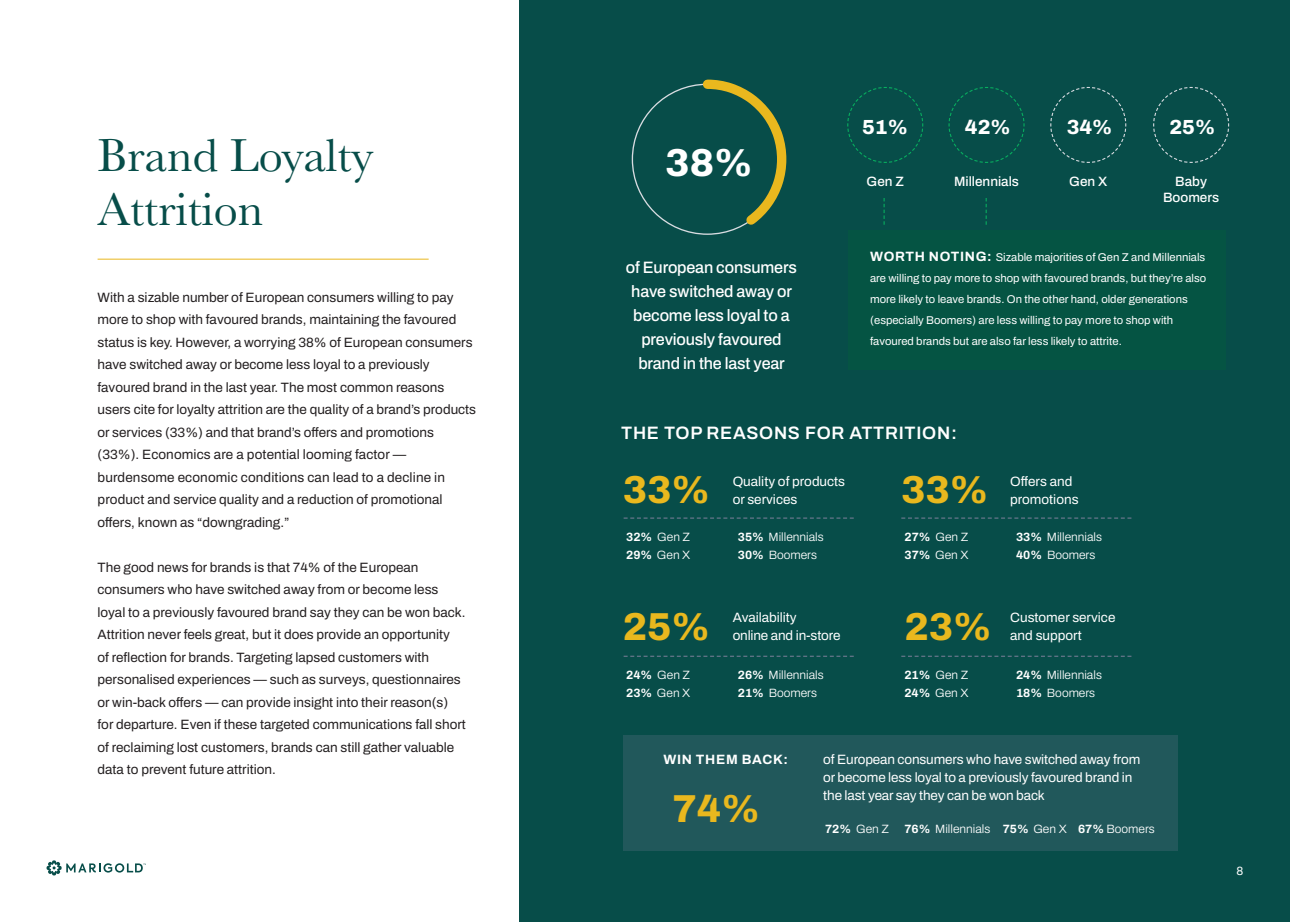
<style>
.page{position:relative;width:1290px;height:922px;background:#fff}
.page>*{position:absolute;margin:0;border:0;box-sizing:border-box;transform-origin:0 0}
.t1{font:48px/54px "Baskerville";color:#074d49}
.t2{font:800 39px "Archivo";color:#e9b81e}
.t3{font:800 39px "Archivo";color:#fff}
.t4{font:800 20.4px "Archivo";color:#fff}
.t5{font:600 18px "Archivo";letter-spacing:.04em;color:#fff}
.t6{font:500 16.5px/24px "Archivo";letter-spacing:-.01em;color:#fff;text-align:center}
.t7{font:13.5px/22.5px "Archivo";color:#231f20}
.t8{font:13.5px/18px "Archivo";letter-spacing:-.01em;color:#fff}
.t9{font:500 13.5px/15.8px "Archivo";color:#fff;text-align:center}
.t10{font:700 13.5px "Archivo";letter-spacing:.05em;color:#fff}
.t11{font:300 12px "Archivo";color:#fff}
.t12{font:12px "Archivo";color:#fff}
.t13{font:11.25px/21px "Archivo";color:#fff}
.s1{font-weight:700;font-size:13.5px}
.s2{font-weight:700}
</style>
<div class="page">
<div style="left:652px;top:0;width:637px;height:922px;background:#074d49"></div>
<svg style="left:46px;top:860px;width:100px;height:15px"></svg>
<hr style="left:98px;top:259px;width:330px;height:1px;background:#e9b71f">
<div style="left:519px;top:0;width:709px;height:922px;background:#074d49"></div>
<div style="left:622px;top:736px;width:555px;height:115px;background:#21585b"></div>
<svg style="left:623px;top:656px;width:230px;height:1px"></svg>
<svg style="left:901px;top:656px;width:230px;height:1px"></svg>
<svg style="left:623px;top:517px;width:230px;height:2px"></svg>
<svg style="left:901px;top:517px;width:230px;height:2px"></svg>
<svg style="left:631px;top:79px;width:156px;height:156px"></svg>
<svg style="left:847px;top:87px;width:76px;height:76px"></svg>
<svg style="left:948px;top:87px;width:76px;height:76px"></svg>
<svg style="left:1050px;top:86px;width:76px;height:77px"></svg>
<svg style="left:1153px;top:86px;width:76px;height:77px"></svg>
<div style="left:848px;top:231px;width:377px;height:139px;background:#055443"></div>
<svg style="left:883px;top:198px;width:1px;height:27px"></svg>
<svg style="left:985px;top:198px;width:1px;height:27px"></svg>
<p class="t1" style="left:98px;top:129px;width:277px">Brand Loyalty<br>Attrition</p>
<p class="t7" style="left:98px;top:286px;width:380px">With a sizable number of European consumers willing to pay more to shop with favoured brands, maintaining the favoured status is key. However, a worrying 38% of European consumers have switched away or become less loyal to a previously favoured brand in the last year. The most common reasons users cite for loyalty attrition are the quality of a brand’s products or services (33%) and that brand’s offers and promotions (33%). Economics are a potential looming factor — burdensome economic conditions can lead to a decline in product and service quality and a reduction of promotional offers, known as “downgrading.”</p>
<p class="t7" style="left:98px;top:556px;width:370px">The good news for brands is that 74% of the European consumers who have switched away from or become less loyal to a previously favoured brand say they can be won back.<br>Attrition never feels great, but it does provide an opportunity<br>of reflection for brands. Targeting lapsed customers with personalised experiences — such as surveys, questionnaires or win-back offers — can provide insight into their reason(s) for departure. Even if these targeted communications fall short of reclaiming lost customers, brands can still gather valuable data to prevent future attrition.</p>
<p class="t3" style="left:665px;top:133px;width:89px">38%</p>
<p class="t6" style="left:625px;top:255px;width:172px">of European consumers have switched away or become less loyal to a previously favoured brand in the last year</p>
<p class="t4" style="left:862px;top:112px;width:47px">51%</p>
<p class="t4" style="left:964px;top:112px;width:47px">42%</p>
<p class="t4" style="left:1066px;top:112px;width:47px">34%</p>
<p class="t4" style="left:1169px;top:112px;width:47px">25%</p>
<p class="t9" style="left:866px;top:174px;width:39px">Gen Z</p>
<p class="t9" style="left:953px;top:174px;width:66px">Millennials</p>
<p class="t9" style="left:1069px;top:174px;width:39px">Gen X</p>
<p class="t9" style="left:1162px;top:174px;width:58px">Baby<br>Boomers</p>
<p class="t13" style="left:870px;top:247px;width:337px"><span class="s1">WORTH NOTING:</span> Sizable majorities of Gen Z and Millennials are willing to pay more to shop with favoured brands, but they’re also more likely to leave brands. On the other hand, older generations (especially Boomers) are less willing to pay more to shop with favoured brands but are also far less likely to attrite.</p>
<p class="t5" style="left:621px;top:420px;width:337px">THE TOP REASONS FOR ATTRITION:</p>
<p class="t2" style="left:622px;top:460px;width:89px">33%</p>
<p class="t8" style="left:732px;top:472px;width:114px">Quality of products or services</p>
<p class="t2" style="left:901px;top:460px;width:89px">33%</p>
<p class="t8" style="left:1010px;top:472px;width:70px">Offers and promotions</p>
<p class="t11" style="left:626px;top:528px;width:65px"><span class="s2">32%</span> Gen Z</p>
<p class="t11" style="left:626px;top:546px;width:66px"><span class="s2">29%</span> Gen X</p>
<p class="t11" style="left:737px;top:528px;width:87px"><span class="s2">35%</span> Millennials</p>
<p class="t11" style="left:737px;top:546px;width:81px"><span class="s2">30%</span> Boomers</p>
<p class="t11" style="left:904px;top:528px;width:65px"><span class="s2">27%</span> Gen Z</p>
<p class="t11" style="left:904px;top:546px;width:66px"><span class="s2">37%</span> Gen X</p>
<p class="t11" style="left:1015px;top:528px;width:87px"><span class="s2">33%</span> Millennials</p>
<p class="t11" style="left:1015px;top:546px;width:81px"><span class="s2">40%</span> Boomers</p>
<p class="t2" style="left:622px;top:598px;width:89px">25%</p>
<p class="t8" style="left:732px;top:609px;width:109px">Availability<br>online and in-store</p>
<p class="t2" style="left:904px;top:598px;width:89px">23%</p>
<p class="t8" style="left:1010px;top:609px;width:107px">Customer service and support</p>
<p class="t11" style="left:626px;top:666px;width:65px"><span class="s2">24%</span> Gen Z</p>
<p class="t11" style="left:626px;top:684px;width:66px"><span class="s2">23%</span> Gen X</p>
<p class="t11" style="left:737px;top:666px;width:87px"><span class="s2">26%</span> Millennials</p>
<p class="t11" style="left:737px;top:684px;width:81px"><span class="s2">21%</span> Boomers</p>
<p class="t11" style="left:904px;top:666px;width:65px"><span class="s2">21%</span> Gen Z</p>
<p class="t11" style="left:904px;top:684px;width:66px"><span class="s2">24%</span> Gen X</p>
<p class="t11" style="left:1015px;top:666px;width:87px"><span class="s2">24%</span> Millennials</p>
<p class="t11" style="left:1015px;top:684px;width:81px"><span class="s2">18%</span> Boomers</p>
<p class="t10" style="left:663px;top:749px;width:126px">WIN THEM BACK:</p>
<p class="t2" style="left:672px;top:779px;width:89px">74%</p>
<p class="t8" style="left:823px;top:750px;width:318px">of European consumers who have switched away from or become less loyal to a previously favoured brand in the last year say they can be won back</p>
<p class="t11" style="left:825px;top:820px;width:65px"><span class="s2">72%</span> Gen Z</p>
<p class="t11" style="left:904px;top:820px;width:87px"><span class="s2">76%</span> Millennials</p>
<p class="t11" style="left:1002px;top:820px;width:66px"><span class="s2">75%</span> Gen X</p>
<p class="t11" style="left:1077px;top:820px;width:78px"><span class="s2">67%</span> Boomers</p>
<p class="t12" style="left:1236px;top:862px;width:8px">8</p>
</div>
